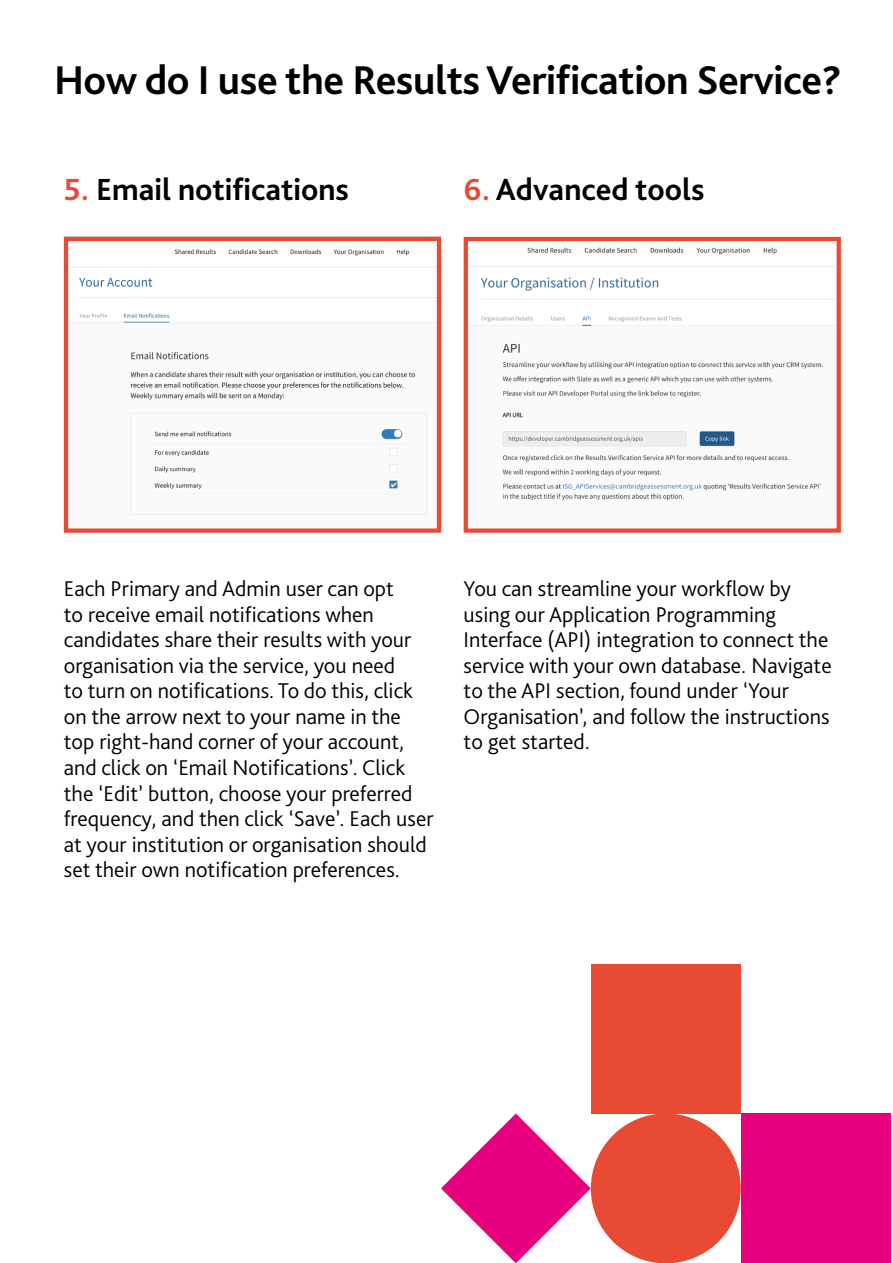
<style>
.page{position:relative;width:893px;height:1263px;background:#fff}
.page>*{position:absolute;margin:0;border:0;box-sizing:border-box;transform-origin:0 0}
.t1{font:700 42px "Bliss Pro";letter-spacing:-.01em;color:#000}
.t2{font:700 31.95px "Bliss Pro";color:#000}
.t3{font:300 22.35px/25.5px "Bliss Pro";color:#000}
.s1{color:#e94a34}
</style>
<div class="page">
<img style="left:69px;top:249px;width:367px;height:266px">
<div style="left:64px;top:237px;width:377px;height:296px;border:4px solid #e94a34"></div>
<img style="left:469px;top:247px;width:367px;height:254px">
<div style="left:464px;top:237px;width:377px;height:296px;border:4px solid #e94a34"></div>
<div style="left:741px;top:1113px;width:150px;height:150px;background:#e6007d"></div>
<div style="left:591px;top:963px;width:150px;height:150px;background:#e94a34"></div>
<div style="left:591px;top:1113px;width:150px;height:150px;background:#e94a34;border-radius:50%"></div>
<svg style="left:441px;top:1113px;width:150px;height:150px"></svg>
<h2 class="t1" style="left:54px;top:54px;width:789px">How do I use the Results Verifcation Service?</h2>
<p class="t2" style="left:64px;top:169px;width:287px"><span class="s1">5.</span> Email notifications</p>
<p class="t2" style="left:464px;top:169px;width:242px"><span class="s1">6.</span> Advanced tools</p>
<p class="t3" style="left:64px;top:575px;width:371px">Each Primary and Admin user can opt<br>to receive email notifications when candidates share their results with your organisation via the service, you need<br>to turn on notifications. To do this, click on the arrow next to your name in the top right-hand corner of your account, and click on ‘Email Notifications’. Click the ‘Edit’ button, choose your preferred frequency, and then click ‘Save’. Each user at your institution or organisation should set their own notification preferences.</p>
<p class="t3" style="left:464px;top:575px;width:370px">You can streamline your workflow by using our Application Programming Interface (API) integration to connect the service with your own database. Navigate to the API section, found under ‘Your Organisation’, and follow the instructions to get started.</p>
</div>
